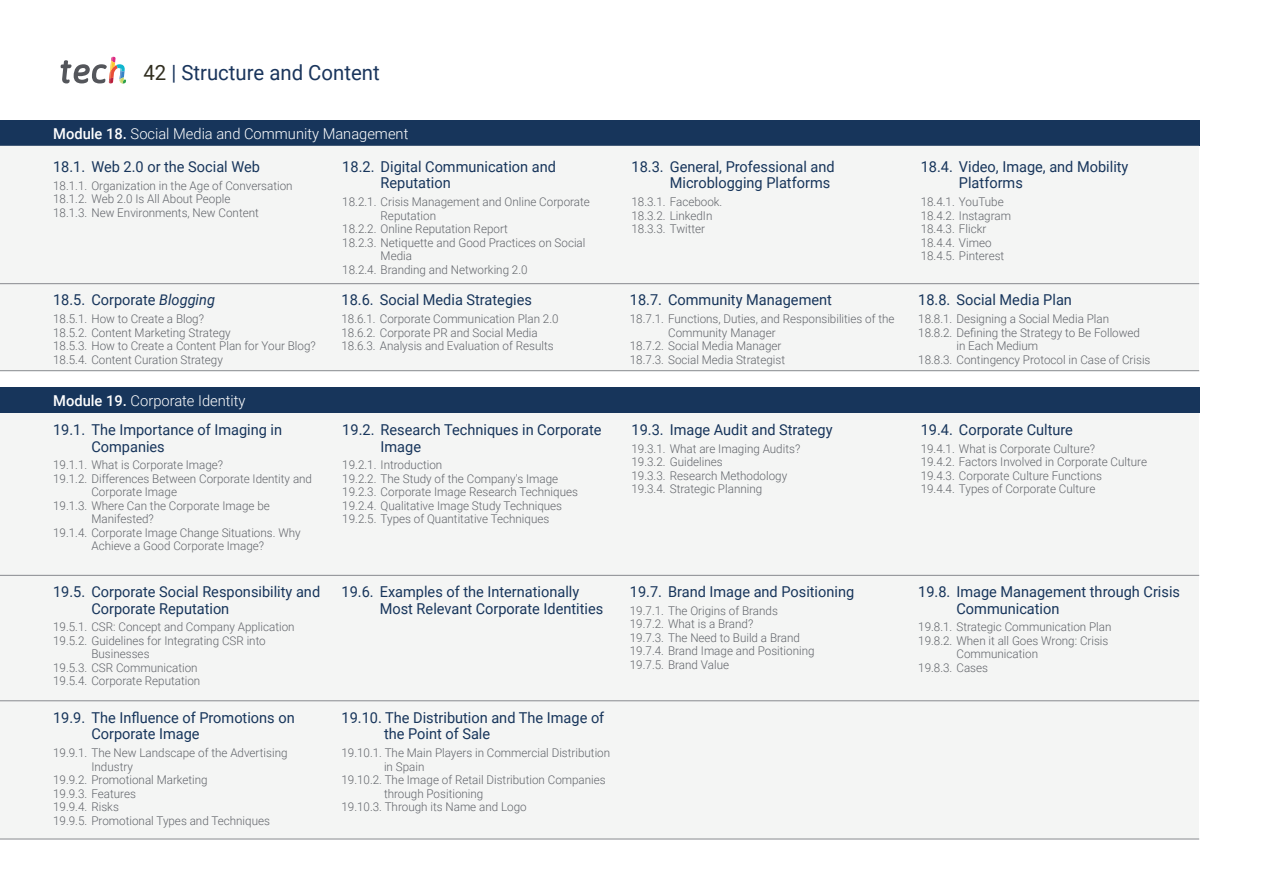
<style>
.page{position:relative;width:1263px;height:893px;background:#fff}
.page>*{position:absolute;margin:0;border:0;box-sizing:border-box;transform-origin:0 0}
.t1{font:21px "Roboto";color:#1a355c}
.t2{font:15px/16.5px "Roboto";color:#17355b}
.t3{font:300 15px "Roboto";color:#fff}
.t4{font:300 12px/13.5px "Roboto";color:#61646a}
.s1{color:#312e20}
.s2{font-weight:500}
.s3{font-style:italic}
</style>
<div class="page">
<div style="left:0;top:120px;width:1199px;height:26px;background:#17355b"></div>
<div style="left:0;top:388px;width:1199px;height:25px;background:#17355b"></div>
<div style="left:0;top:146px;width:1199px;height:225px;background:#f4f5f4"></div>
<div style="left:0;top:413px;width:1199px;height:426px;background:#f4f5f4"></div>
<hr style="left:0;top:283px;width:1199px;height:1px;background:#878a8e">
<hr style="left:0;top:575px;width:1199px;height:1px;background:#878a8e">
<hr style="left:0;top:700px;width:1199px;height:1px;background:#878a8e">
<hr style="left:0;top:839px;width:1199px;height:1px;background:#878a8e">
<hr style="left:0;top:370px;width:1199px;height:1px;background:#878a8e">
<svg style="left:61px;top:57px;width:65px;height:27px"></svg>
<h1 class="t1" style="left:144px;top:57px;width:238px"><span class="s1">42</span> | Structure and Content</h1>
<p class="t3" style="left:53px;top:123px;width:357px"><span class="s2">Module 18.</span> Social Media and Community Management</p>
<p class="t2" style="left:53px;top:158px;width:208px">18.1. Web 2.0 or the Social Web</p>
<p class="t4" style="left:53px;top:178px;width:241px">18.1.1. Organization in the Age of Conversation<br>18.1.2. Web 2.0 Is All About People<br>18.1.3. New Environments, New Content</p>
<p class="t2" style="left:53px;top:291px;width:163px">18.5. Corporate <span class="s3">Blogging</span></p>
<p class="t4" style="left:53px;top:312px;width:264px">18.5.1. How to Create a Blog?<br>18.5.2. Content Marketing Strategy<br>18.5.3. How to Create a Content Plan for Your Blog?<br>18.5.4. Content Curation Strategy</p>
<p class="t3" style="left:53px;top:390px;width:194px"><span class="s2">Module 19.</span> Corporate Identity</p>
<p class="t2" style="left:91px;top:421px;width:192px;text-indent:-38px">19.1. The Importance of Imaging in<br>Companies</p>
<p class="t4" style="left:53px;top:458px;width:172px">19.1.1. What is Corporate Image?</p>
<p class="t4" style="left:53px;top:471px;width:260px">19.1.2. Differences Between Corporate Identity and</p>
<p class="t4" style="left:91px;top:485px;width:87px">Corporate Image</p>
<p class="t4" style="left:53px;top:498px;width:218px">19.1.3. Where Can the Corporate Image be</p>
<p class="t4" style="left:91px;top:512px;width:64px">Manifested?</p>
<p class="t4" style="left:53px;top:525px;width:249px">19.1.4. Corporate Image Change Situations. Why</p>
<p class="t4" style="left:91px;top:539px;width:174px">Achieve a Good Corporate Image?</p>
<p class="t2" style="left:381px;top:158px;width:177px;text-indent:-38px">18.2. Digital Communication and<br>Reputation</p>
<p class="t4" style="left:342px;top:195px;width:249px">18.2.1. Crisis Management and Online Corporate</p>
<p class="t4" style="left:381px;top:208px;width:57px">Reputation</p>
<p class="t4" style="left:342px;top:222px;width:167px">18.2.2. Online Reputation Report</p>
<p class="t4" style="left:342px;top:235px;width:245px">18.2.3. Netiquette and Good Practices on Social</p>
<p class="t4" style="left:381px;top:249px;width:33px">Media</p>
<p class="t4" style="left:342px;top:262px;width:187px">18.2.4. Branding and Networking 2.0</p>
<p class="t2" style="left:341px;top:291px;width:192px">18.6. Social Media Strategies</p>
<p class="t4" style="left:341px;top:312px;width:219px">18.6.1. Corporate Communication Plan 2.0<br>18.6.2. Corporate PR and Social Media<br>18.6.3. Analysis and Evaluation of Results</p>
<p class="t2" style="left:381px;top:421px;width:222px;text-indent:-38px">19.2. Research Techniques in Corporate<br>Image</p>
<p class="t4" style="left:342px;top:458px;width:237px">19.2.1. Introduction<br>19.2.2. The Study of the Company's Image 19.2.3. Corporate Image Research Techniques 19.2.4. Qualitative Image Study Techniques 19.2.5. Types of Quantitative Techniques</p>
<p class="t2" style="left:631px;top:158px;width:205px;text-align:right">18.3. General, Professional and<br>Microblogging Platforms</p>
<p class="t4" style="left:631px;top:195px;width:92px">18.3.1. Facebook.<br>18.3.2. LinkedIn<br>18.3.3. Twitter</p>
<p class="t2" style="left:630px;top:291px;width:204px">18.7. Community Management</p>
<p class="t4" style="left:630px;top:312px;width:266px">18.7.1. Functions, Duties, and Responsibilities of the</p>
<p class="t4" style="left:668px;top:325px;width:109px">Community Manager</p>
<p class="t4" style="left:630px;top:339px;width:153px">18.7.2. Social Media Manager</p>
<p class="t4" style="left:630px;top:352px;width:157px">18.7.3. Social Media Strategist</p>
<p class="t2" style="left:631px;top:421px;width:203px">19.3. Image Audit and Strategy</p>
<p class="t4" style="left:631px;top:441px;width:170px">19.3.1. What are Imaging Audits?<br>19.3.2. Guidelines<br>19.3.3. Research Methodology<br>19.3.4. Strategic Planning</p>
<p class="t2" style="left:91px;top:583px;width:230px;text-indent:-38px">19.5. Corporate Social Responsibility and<br>Corporate Reputation</p>
<p class="t4" style="left:53px;top:620px;width:243px">19.5.1. CSR: Concept and Company Application</p>
<p class="t4" style="left:53px;top:633px;width:214px">19.5.2. Guidelines for Integrating CSR into</p>
<p class="t4" style="left:91px;top:647px;width:60px">Businesses</p>
<p class="t4" style="left:53px;top:660px;width:146px">19.5.3. CSR Communication</p>
<p class="t4" style="left:53px;top:674px;width:149px">19.5.4. Corporate Reputation</p>
<p class="t2" style="left:91px;top:709px;width:205px;text-indent:-38px">19.9. The Influence of Promotions on<br>Corporate Image</p>
<p class="t4" style="left:53px;top:746px;width:236px">19.9.1. The New Landscape of the Advertising</p>
<p class="t4" style="left:91px;top:759px;width:43px">Industry</p>
<p class="t4" style="left:53px;top:773px;width:156px">19.9.2. Promotional Marketing</p>
<p class="t4" style="left:53px;top:786px;width:84px">19.9.3. Features</p>
<p class="t4" style="left:53px;top:800px;width:67px">19.9.4. Risks</p>
<p class="t4" style="left:53px;top:813px;width:218px">19.9.5. Promotional Types and Techniques</p>
<p class="t2" style="left:380px;top:583px;width:225px;text-indent:-38px">19.6. Examples of the Internationally<br>Most Relevant Corporate Identities</p>
<p class="t2" style="left:630px;top:583px;width:226px">19.7. Brand Image and Positioning</p>
<p class="t4" style="left:630px;top:603px;width:186px">19.7.1. The Origins of Brands<br>19.7.2. What is a Brand?<br>19.7.3. The Need to Build a Brand<br>19.7.4. Brand Image and Positioning<br>19.7.5. Brand Value</p>
<p class="t2" style="left:384px;top:709px;width:222px;text-indent:-43px">19.10. The Distribution and The Image of the Point of Sale</p>
<p class="t4" style="left:341px;top:746px;width:270px">19.10.1. The Main Players in Commercial Distribution</p>
<p class="t4" style="left:384px;top:759px;width:42px">in Spain</p>
<p class="t4" style="left:341px;top:773px;width:266px">19.10.2. The Image of Retail Distribution Companies</p>
<p class="t4" style="left:384px;top:786px;width:101px">through Positioning</p>
<p class="t4" style="left:341px;top:800px;width:187px">19.10.3. Through its Name and Logo</p>
<p class="t2" style="left:959px;top:158px;width:171px;text-indent:-38px">18.4. Video, Image, and Mobility<br>Platforms</p>
<p class="t4" style="left:921px;top:195px;width:92px">18.4.1. YouTube<br>18.4.2. Instagram<br>18.4.3. Flickr<br>18.4.4. Vimeo<br>18.4.5. Pinterest</p>
<p class="t2" style="left:918px;top:291px;width:155px">18.8. Social Media Plan</p>
<p class="t4" style="left:918px;top:312px;width:192px">18.8.1. Designing a Social Media Plan</p>
<p class="t4" style="left:918px;top:325px;width:223px">18.8.2. Defining the Strategy to Be Followed</p>
<p class="t4" style="left:956px;top:339px;width:83px">in Each Medium</p>
<p class="t4" style="left:918px;top:352px;width:234px">18.8.3. Contingency Protocol in Case of Crisis</p>
<p class="t2" style="left:921px;top:421px;width:154px">19.4. Corporate Culture</p>
<p class="t4" style="left:921px;top:441px;width:228px">19.4.1. What is Corporate Culture?<br>19.4.2. Factors Involved in Corporate Culture 19.4.3. Corporate Culture Functions<br>19.4.4. Types of Corporate Culture</p>
<p class="t2" style="left:956px;top:583px;width:225px;text-indent:-38px">19.8. Image Management through Crisis<br>Communication</p>
<p class="t4" style="left:918px;top:620px;width:195px">19.8.1. Strategic Communication Plan</p>
<p class="t4" style="left:918px;top:633px;width:192px">19.8.2. When it all Goes Wrong: Crisis</p>
<p class="t4" style="left:956px;top:647px;width:83px">Communication</p>
<p class="t4" style="left:918px;top:660px;width:71px">19.8.3. Cases</p>
</div>
